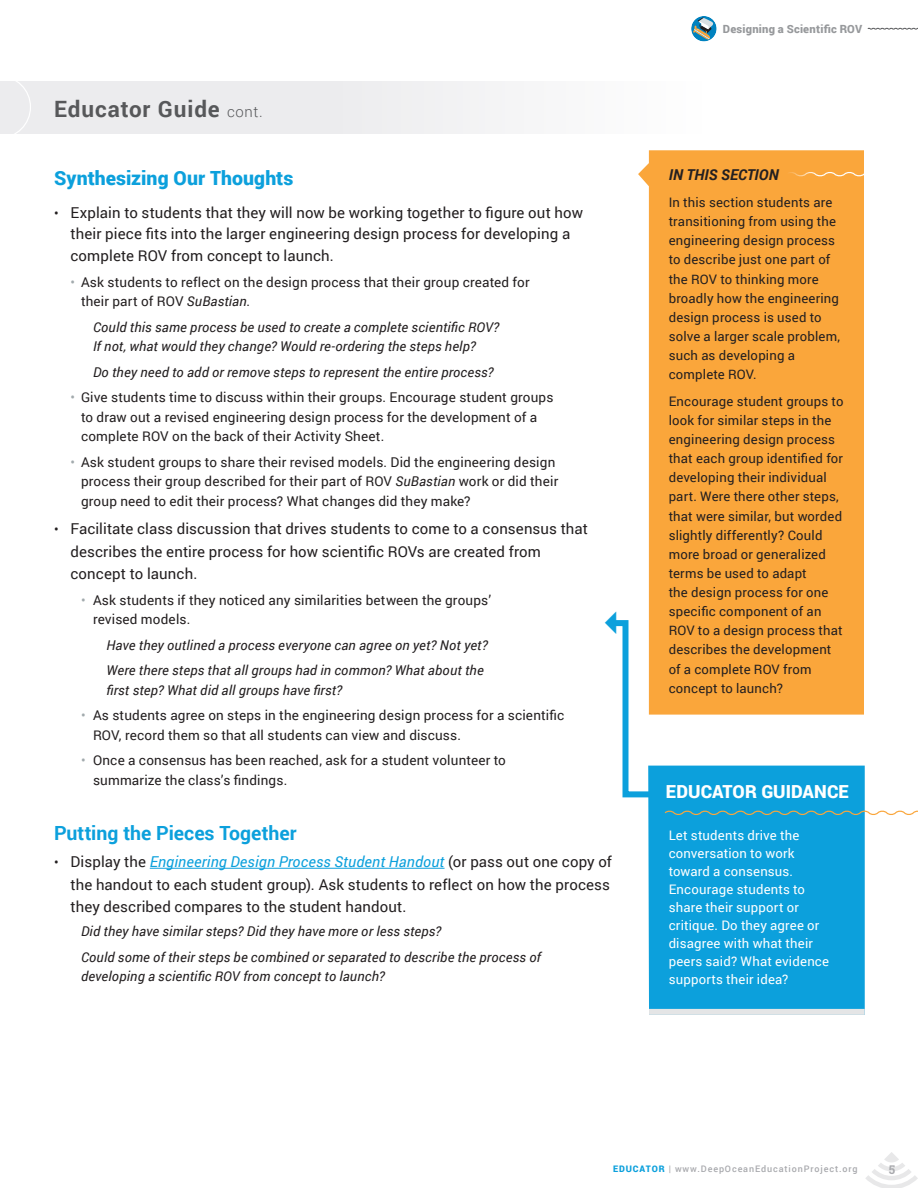
<style>
.page{position:relative;width:918px;height:1188px;background:#fff}
.page>*{position:absolute;margin:0;border:0;box-sizing:border-box;transform-origin:0 0}
.t1{font:700 22.5px "Roboto";letter-spacing:.04em;color:#57585a}
.Body_copy{font:700 19.5px "Roboto";color:#0ca0dc}
.Body_copy-2{font:900 19.5px "Roboto";color:#0ca0dc}
.Body_copy-3{font:900 18px "Roboto";color:#fff}
.Body_copy-4{font:15px/22.5px "Roboto";letter-spacing:.005em;color:#231f20}
.Body_copy-5{font:italic 700 15px "Roboto";letter-spacing:.005em;color:#231f20}
.Body_copy-6{font:13.5px/19.5px "Roboto";letter-spacing:.01em;color:#231f20}
.Body_copy-7{font:italic 13.5px/19.5px "Roboto";letter-spacing:.01em;color:#231f20}
.Body_copy-8{font:13.2px/19.2px "Roboto";letter-spacing:.015em;color:#231f20}
.Body_copy-9{font:13.2px/18px "Roboto";letter-spacing:.015em;color:#fff}
.t2{font:700 12px "Roboto Slab";color:#a8a9ad}
.Body_copy-10{font:900 11.25px "Roboto";letter-spacing:.02em;color:#97999c}
.t3{font:500 9px "Roboto";letter-spacing:.1em;color:#a8a9ad}
.s1{font-weight:300;font-size:15px}
.s2{font-size:13.5px}
.s3{color:#a2aaad}
.s4{font-style:italic}
.s5{font-style:italic;color:#0ca0dc}
.s6{font-weight:900;color:#0ca0dc}
</style>
<div class="page">
<svg style="left:865px;top:1152px;width:53px;height:36px"></svg>
<svg style="left:867px;top:28px;width:51px;height:2px"></svg>
<svg style="left:691px;top:16px;width:26px;height:25px"></svg>
<hr style="left:150px;top:868px;width:295px;height:1px;background:#0ca0dc">
<div style="left:0;top:81px;width:702px;height:53px;background:#ececee"></div>
<svg style="left:15px;top:81px;width:16px;height:53px"></svg>
<div style="left:648px;top:766px;width:217px;height:243px;background:#0ca0dc"></div>
<div style="left:649px;top:1009px;width:216px;height:6px;background:#e4e5e6"></div>
<svg style="left:663px;top:809px;width:255px;height:8px"></svg>
<div style="left:638px;top:150px;width:226px;height:565px;background:#faa63b"></div>
<svg style="left:785px;top:170px;width:79px;height:8px"></svg>
<svg style="left:612px;top:611px;width:46px;height:189px"></svg>
<p class="t1" style="left:54px;top:93px;width:210px">Educator Guide <span class="s1">cont.</span></p>
<p class="Body_copy-2" style="left:54px;top:165px;width:241px">Synthesizing Our Thoughts</p>
<p class="Body_copy-4" style="left:70px;top:201px;width:514px;line-height:21.8px;text-indent:-16px"><span class="s2">•</span> Explain to students that they will now be working together to figure out how their piece fits into the larger engineering design process for developing a complete ROV from concept to launch.</p>
<p class="Body_copy-6" style="left:81px;top:272px;width:450px;text-indent:-11px"><span class="s3">•</span> Ask students to reflect on the design process that their group created for their part of ROV <span class="s4">SuBastian</span>.</p>
<p class="Body_copy-7" style="left:93px;top:317px;width:408px">Could this same process be used to create a complete scientific ROV?<br>If not, what would they change? Would re-ordering the steps help?</p>
<p class="Body_copy-7" style="left:93px;top:362px;width:402px">Do they need to add or remove steps to represent the entire process?</p>
<p class="Body_copy-6" style="left:81px;top:387px;width:474px;text-indent:-11px"><span class="s3">•</span> Give students time to discuss within their groups. Encourage student groups to draw out a revised engineering design process for the development of a complete ROV on the back of their Activity Sheet.</p>
<p class="Body_copy-6" style="left:81px;top:452px;width:479px;text-indent:-11px"><span class="s3">•</span> Ask student groups to share their revised models. Did the engineering design process their group described for their part of ROV <span class="s4">SuBastian</span> work or did their group need to edit their process? What changes did they make?</p>
<p class="Body_copy-4" style="left:70px;top:517px;width:519px;text-indent:-16px"><span class="s2">•</span> Facilitate class discussion that drives students to come to a consensus that describes the entire process for how scientific ROVs are created from concept to launch.</p>
<p class="Body_copy-6" style="left:93px;top:590px;width:400px;text-indent:-12px"><span class="s3">•</span> Ask students if they noticed any similarities between the groups’ revised models.</p>
<p class="Body_copy-7" style="left:106px;top:635px;width:383px">Have they outlined a process everyone can agree on yet? Not yet?</p>
<p class="Body_copy-7" style="left:107px;top:660px;width:379px">Were there steps that all groups had in common? What about the first step? What did all groups have first?</p>
<p class="Body_copy-6" style="left:93px;top:705px;width:473px;text-indent:-12px"><span class="s3">•</span> As students agree on steps in the engineering design process for a scientific<br>ROV, record them so that all students can view and discuss.</p>
<p class="Body_copy-6" style="left:93px;top:750px;width:414px;text-indent:-12px"><span class="s3">•</span> Once a consensus has been reached, ask for a student volunteer to summarize the class’s findings.</p>
<p class="Body_copy" style="left:54px;top:819px;width:244px">Putting the Pieces Together</p>
<p class="Body_copy-4" style="left:70px;top:850px;width:543px;text-indent:-16px"><span class="s2">•</span> Display the <span class="s5">Engineering Design Process Student Handout</span> (or pass out one copy of the handout to each student group). Ask students to reflect on how the process they described compares to the student handout.</p>
<p class="Body_copy-7" style="left:81px;top:921px;width:362px">Did they have similar steps? Did they have more or less steps?</p>
<p class="Body_copy-7" style="left:81px;top:947px;width:461px">Could some of their steps be combined or separated to describe the process of developing a scientific ROV from concept to launch?</p>
<p class="Body_copy-10" style="left:723px;top:21px;width:141px">Designing a Scientific ROV</p>
<p class="Body_copy-5" style="left:669px;top:165px;width:111px">IN THIS SECTION</p>
<p class="Body_copy-8" style="left:669px;top:192px;width:173px">In this section students are transitioning from using the engineering design process to describe just one part of the ROV to thinking more broadly how the engineering design process is used to solve a larger scale problem, such as developing a complete ROV.</p>
<p class="Body_copy-8" style="left:669px;top:391px;width:176px">Encourage student groups to look for similar steps in the engineering design process that each group identified for developing their individual part. Were there other steps, that were similar, but worded slightly differently? Could more broad or generalized terms be used to adapt<br>the design process for one specific component of an<br>ROV to a design process that describes the development of a complete ROV from concept to launch?</p>
<p class="Body_copy-3" style="left:666px;top:779px;width:184px">EDUCATOR GUIDANCE</p>
<p class="Body_copy-9" style="left:669px;top:825px;width:162px">Let students drive the conversation to work toward a consensus.<br>Encourage students to share their support or critique. Do they agree or disagree with what their peers said? What evidence supports their idea?</p>
<p class="t3" style="left:613px;top:1162px;width:246px"><span class="s6">EDUCATOR</span> | www.DeepOceanEducationProject.org</p>
<p class="t2" style="left:889px;top:1161px;width:8px">5</p>
</div>
